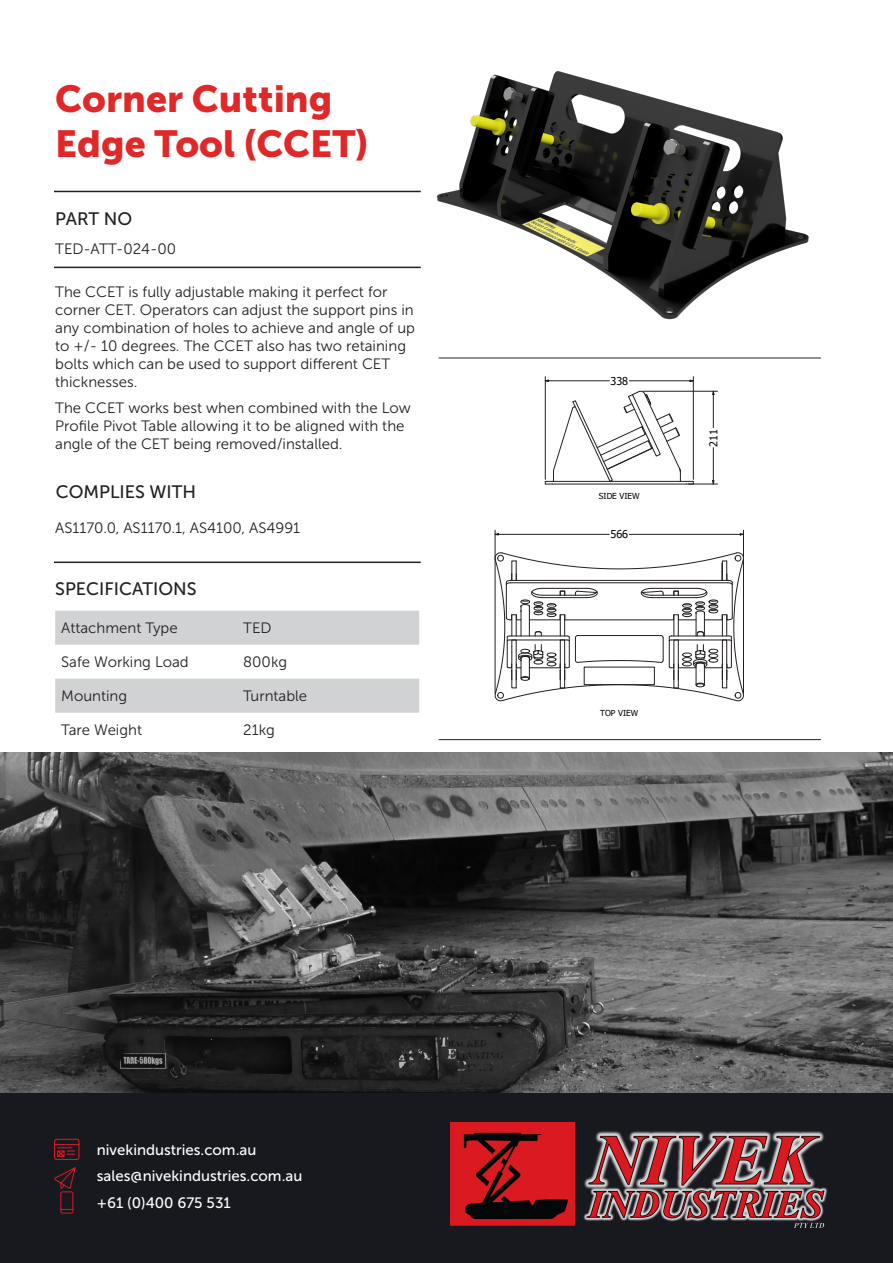
<style>
.page{position:relative;width:893px;height:1263px;background:#fff}
.page>*{position:absolute;margin:0;border:0;box-sizing:border-box;transform-origin:0 0}
.Attachment_Name{font:37.5px/45px "Museo Sans 900";color:#e12828}
.t1{font:18px "Museo Sans 500";color:#231f20}
.Attachment_Descripti{font:15px/18px "Museo Sans 300";color:#231f20}
.Table_-_Main_Text{font:15px "Museo Sans 300";color:#231f20}
.t2{font:15px/26.5px "Museo Sans 500";color:#fff}
.Body_Text{font:15px "Museo Sans 300";color:#231f20}
.t3{font:10.8px "Tahoma";color:#000}
.t4{font:8.25px "Tahoma";color:#000}
</style>
<div class="page">
<div style="left:0;top:1093px;width:893px;height:170px;background:#17191f"></div>
<svg style="left:54px;top:1138px;width:26px;height:22px"></svg>
<svg style="left:54px;top:1167px;width:22px;height:47px"></svg>
<img style="left:450px;top:1121px;width:378px;height:107px">
<svg style="left:55px;top:611px;width:364px;height:102px"></svg>
<hr style="left:54px;top:191px;width:367px;height:1px;background:#231f20">
<hr style="left:54px;top:267px;width:367px;height:1px;background:#231f20">
<hr style="left:54px;top:561px;width:367px;height:2px;background:#231f20">
<img style="left:0;top:753px;width:893px;height:340px">
<img style="left:436px;top:71px;width:373px;height:249px">
<svg style="left:495px;top:552px;width:249px;height:149px"></svg>
<hr style="left:439px;top:739px;width:381px;height:1px;background:#231f20">
<hr style="left:439px;top:358px;width:381px;height:1px;background:#231f20">
<hr style="left:498px;top:534px;width:111px;height:1px;background:#231f20">
<hr style="left:629px;top:534px;width:111px;height:1px;background:#231f20">
<hr style="left:743px;top:530px;width:1px;height:163px;background:#231f20">
<hr style="left:495px;top:530px;width:1px;height:163px;background:#231f20">
<hr style="left:549px;top:380px;width:60px;height:1px;background:#231f20">
<hr style="left:629px;top:380px;width:61px;height:1px;background:#231f20">
<hr style="left:545px;top:377px;width:1px;height:102px;background:#231f20">
<hr style="left:693px;top:377px;width:1px;height:102px;background:#231f20">
<svg style="left:545px;top:390px;width:172px;height:95px"></svg>
<hr style="left:643px;top:391px;width:74px;height:1px;background:#231f20">
<p class="Attachment_Name" style="left:55px;top:76px;width:315px">Corner Cutting<br>Edge Tool (CCET)</p>
<p class="t1" style="left:55px;top:209px;width:79px">PART NO</p>
<p class="Body_Text" style="left:55px;top:241px;width:122px">TED-ATT-024-00</p>
<p class="Attachment_Descripti" style="left:55px;top:283px;width:361px">The CCET is fully adjustable making it perfect for corner CET. Operators can adjust the support pins in any combination of holes to achieve and angle of up to +/- 10 degrees. The CCET also has two retaining bolts which can be used to support different CET thicknesses.</p>
<p class="Attachment_Descripti" style="left:55px;top:399px;width:357px">The CCET works best when combined with the Low<br>Profile Pivot Table allowing it to be aligned with the angle of the CET being removed/installed.</p>
<p class="t1" style="left:56px;top:482px;width:142px">COMPLIES WITH</p>
<p class="Body_Text" style="left:55px;top:520px;width:247px">AS1170.0, AS1170.1, AS4100, AS4991</p>
<p class="t1" style="left:55px;top:579px;width:143px">SPECIFICATIONS</p>
<p class="Table_-_Main_Text" style="left:61px;top:620px;width:118px">Attachment Type</p>
<p class="Table_-_Main_Text" style="left:243px;top:620px;width:30px">TED</p>
<p class="Table_-_Main_Text" style="left:61px;top:654px;width:129px">Safe Working Load</p>
<p class="Table_-_Main_Text" style="left:243px;top:654px;width:45px">800kg</p>
<p class="Table_-_Main_Text" style="left:61px;top:688px;width:67px">Mounting</p>
<p class="Table_-_Main_Text" style="left:243px;top:688px;width:65px">Turntable</p>
<p class="Table_-_Main_Text" style="left:61px;top:722px;width:82px">Tare Weight</p>
<p class="Table_-_Main_Text" style="left:243px;top:722px;width:33px">21kg</p>
<p class="t2" style="left:97px;top:1136px;width:207px">nivekindustries.com.au sales@nivekindustries.com.au +61 (0)400 675 531</p>
<p class="t3" style="left:610px;top:374px;width:19px">338</p>
<p class="t4" style="left:599px;top:490px;width:42px">SIDE VIEW</p>
<p class="t3" style="left:610px;top:527px;width:19px">566</p>
<p class="t4" style="left:600px;top:707px;width:39px">TOP VIEW</p>
<p class="t3" style="left:706px;top:446px;width:19px;rotate:-90deg">211</p>
</div>
